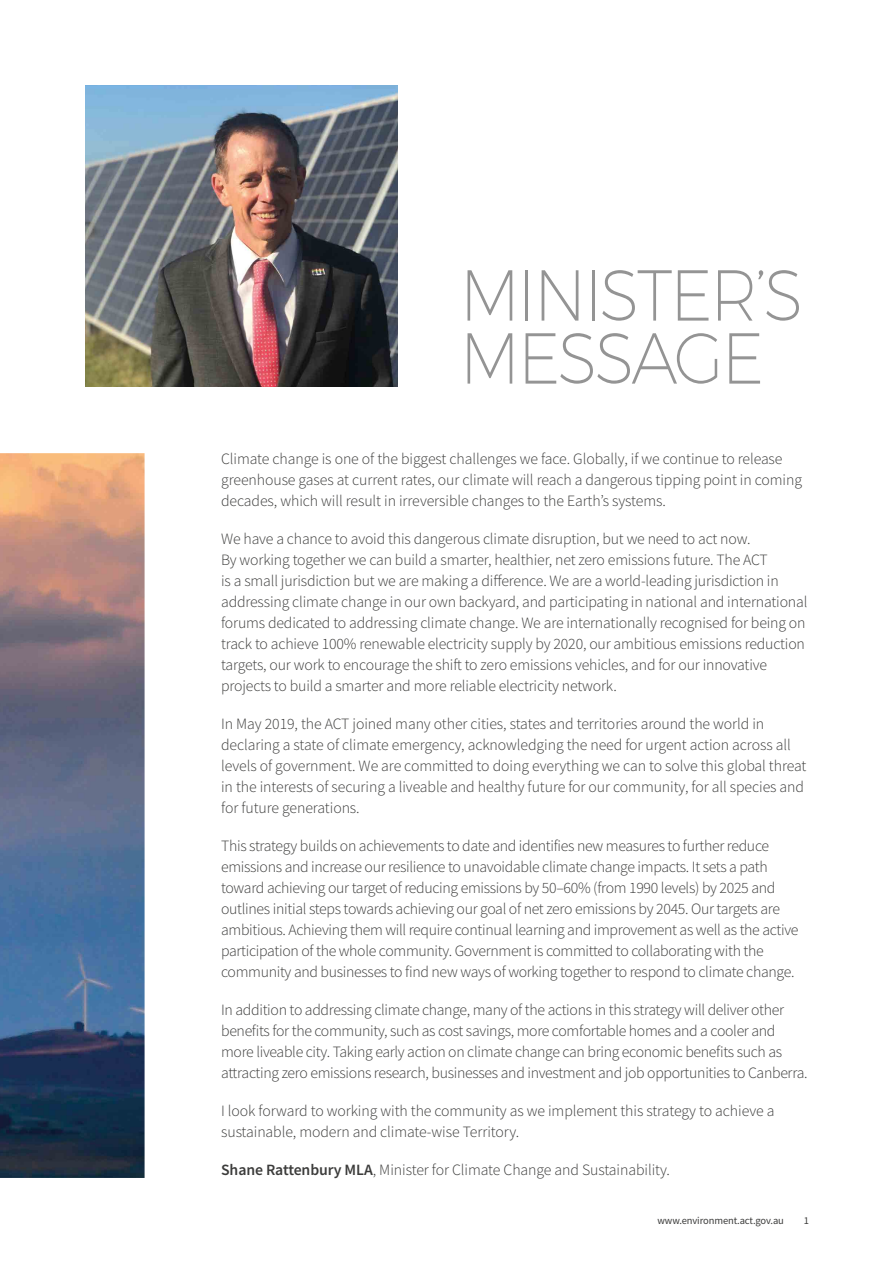
<style>
.page{position:relative;width:893px;height:1263px;background:#fff}
.page>*{position:absolute;margin:0;border:0;box-sizing:border-box;transform-origin:0 0}
.t1{font:200 72px/63px "Montserrat";letter-spacing:-.04em;color:#949494;scale:.92 1}
.t2{font:300 15.75px/21px "Source Sans Pro";letter-spacing:-.015em;color:#3c3c3b}
.t3{font:10.5px "Source Sans Pro";letter-spacing:-.01em;color:#3c3c3b}
.s1{font-weight:600}
</style>
<div class="page">
<img style="left:0;top:453px;width:145px;height:725px">
<img style="left:85px;top:85px;width:313px;height:302px">
<h2 class="t1" style="left:460px;top:262px;width:375px">MINISTER’S<br>MESSAGE</h2>
<p class="t2" style="left:221px;top:448px;width:582px">Climate change is one of the biggest challenges we face. Globally, if we continue to release greenhouse gases at current rates, our climate will reach a dangerous tipping point in coming decades, which will result in irreversible changes to the Earth’s systems.</p>
<p class="t2" style="left:221px;top:528px;width:588px">We have a chance to avoid this dangerous climate disruption, but we need to act now.<br>By working together we can build a smarter, healthier, net zero emissions future. The ACT<br>is a small jurisdiction but we are making a difference. We are a world-leading jurisdiction in addressing climate change in our own backyard, and participating in national and international forums dedicated to addressing climate change. We are internationally recognised for being on track to achieve 100% renewable electricity supply by 2020, our ambitious emissions reduction targets, our work to encourage the shift to zero emissions vehicles, and for our innovative projects to build a smarter and more reliable electricity network.</p>
<p class="t2" style="left:221px;top:713px;width:587px">In May 2019, the ACT joined many other cities, states and territories around the world in declaring a state of climate emergency, acknowledging the need for urgent action across all levels of government. We are committed to doing everything we can to solve this global threat in the interests of securing a liveable and healthy future for our community, for all species and for future generations.</p>
<p class="t2" style="left:221px;top:835px;width:579px">This strategy builds on achievements to date and identifies new measures to further reduce emissions and increase our resilience to unavoidable climate change impacts. It sets a path toward achieving our target of reducing emissions by 50–60% (from 1990 levels) by 2025 and outlines initial steps towards achieving our goal of net zero emissions by 2045. Our targets are ambitious. Achieving them will require continual learning and improvement as well as the active participation of the whole community. Government is committed to collaborating with the community and businesses to find new ways of working together to respond to climate change.</p>
<p class="t2" style="left:221px;top:999px;width:588px">In addition to addressing climate change, many of the actions in this strategy will deliver other benefits for the community, such as cost savings, more comfortable homes and a cooler and more liveable city. Taking early action on climate change can bring economic benefits such as attracting zero emissions research, businesses and investment and job opportunities to Canberra.</p>
<p class="t2" style="left:221px;top:1100px;width:555px">I look forward to working with the community as we implement this strategy to achieve a sustainable, modern and climate-wise Territory.</p>
<p class="t2" style="left:221px;top:1159px;width:450px"><span class="s1">Shane Rattenbury MLA</span>, Minister for Climate Change and Sustainability.</p>
<p class="t3" style="left:657px;top:1214px;width:128px">www.environment.act.gov.au</p>
<p class="t3" style="left:804px;top:1214px;width:7px">1</p>
</div>
